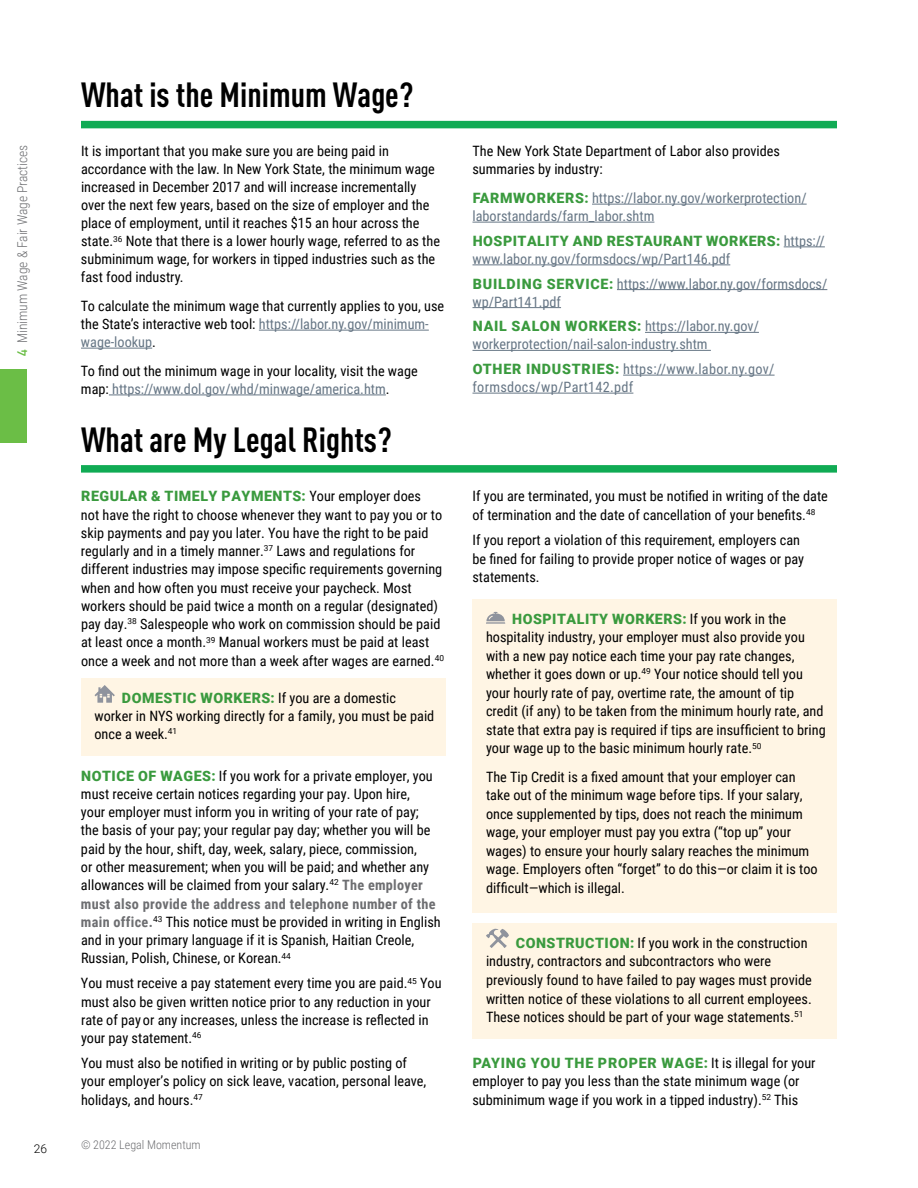
<style>
.page{position:relative;width:918px;height:1188px;background:#fff}
.page>*{position:absolute;margin:0;border:0;box-sizing:border-box;transform-origin:0 0}
.t1{font:700 condensed 34.5px "DIN Pro";color:#000}
.t2{font:14.25px/18.3px "Roboto Condensed";color:#000}
.t3{font:14.25px/24.8px "Roboto Condensed";color:#667685}
.t4{font:900 14.25px "Roboto";letter-spacing:.035em;color:#3a9a3e}
.t5{font:900 14.25px "Roboto";letter-spacing:.055em;color:#3a9a3e}
.t6{font:14.25px "Roboto Condensed";letter-spacing:.02em;color:#667685}
.t7{font:300 13.5px "Roboto Condensed";color:#6d6e71}
.t8{font:300 12px "Roboto Condensed";color:#6d6e71}
.t9{font:300 12px "Roboto";color:#000}
.s1{font-family:"DIN Alternate";font-weight:700;color:#6bbe46}
.s2{color:#667685}
.s3{font-family:"Roboto Condensed";font-weight:400;color:#000}
.s4{font-family:"Roboto";font-weight:900;color:#3a9a3e}
.s5{font-weight:700;color:#6d6e71}
.s6{font-family:"Roboto Condensed";font-weight:400;color:#667685}
</style>
<div class="page">
<div style="left:81px;top:121px;width:756px;height:7px;background:#10ab54"></div>
<hr style="left:259px;top:330px;width:170px;height:1px;background:#667685">
<hr style="left:81px;top:348px;width:71px;height:1px;background:#667685">
<hr style="left:109px;top:395px;width:277px;height:1px;background:#667685">
<hr style="left:592px;top:204px;width:215px;height:1px;background:#667685">
<hr style="left:472px;top:222px;width:182px;height:1px;background:#667685">
<hr style="left:784px;top:247px;width:41px;height:1px;background:#667685">
<hr style="left:472px;top:265px;width:258px;height:1px;background:#667685">
<hr style="left:617px;top:289px;width:210px;height:1px;background:#667685">
<hr style="left:472px;top:307px;width:89px;height:1px;background:#667685">
<hr style="left:645px;top:332px;width:114px;height:1px;background:#667685">
<hr style="left:472px;top:350px;width:239px;height:1px;background:#667685">
<hr style="left:623px;top:375px;width:152px;height:1px;background:#667685">
<hr style="left:472px;top:393px;width:161px;height:1px;background:#667685">
<div style="left:81px;top:465px;width:756px;height:8px;background:#10ab54"></div>
<div style="left:81px;top:679px;width:365px;height:77px;background:#fff5e4"></div>
<svg style="left:94px;top:685px;width:21px;height:18px"></svg>
<div style="left:472px;top:599px;width:365px;height:314px;background:#fff5e4"></div>
<div style="left:472px;top:924px;width:365px;height:115px;background:#fff5e4"></div>
<svg style="left:486px;top:612px;width:19px;height:12px"></svg>
<svg style="left:486px;top:929px;width:23px;height:19px"></svg>
<div style="left:0;top:369px;width:27px;height:74px;background:#6bbe46"></div>
<p class="t7" style="left:13px;top:356px;width:213px;rotate:-90deg"><span class="s1">4</span> Minimum Wage &amp; Fair Wage Practices</p>
<h1 class="t1" style="left:81px;top:69px;width:334px">What is the Minimum Wage?</h1>
<p class="t2" style="left:81px;top:142px;width:361px">It is important that you make sure you are being paid in accordance with the law. In New York State, the minimum wage increased in December 2017 and will increase incrementally over the next few years, based on the size of employer and the place of employment, until it reaches $15 an hour across the state.<sup>36</sup> Note that there is a lower hourly wage, referred to as the subminimum wage, for workers in tipped industries such as the fast food industry.</p>
<p class="t2" style="left:81px;top:296px;width:365px">To calculate the minimum wage that currently applies to you, use the State’s interactive web tool: <span class="s2">https://labor.ny.gov/minimum&shy;wage-lookup</span>.</p>
<p class="t2" style="left:81px;top:361px;width:338px">To find out the minimum wage in your locality, visit the wage map: <span class="s2">https://www.dol.gov/whd/minwage/america.htm</span>.</p>
<h1 class="t1" style="left:81px;top:413px;width:312px">What are My Legal Rights?</h1>
<p class="t4" style="left:81px;top:486px;width:341px">REGULAR &amp; TIMELY PAYMENTS: <span class="s3">Your employer does</span></p>
<p class="t2" style="left:81px;top:505px;width:365px">not have the right to choose whenever they want to pay you or to skip payments and pay you later. You have the right to be paid regularly and in a timely manner.<sup>37</sup> Laws and regulations for different industries may impose specific requirements governing when and how often you must receive your paycheck. Most workers should be paid twice a month on a regular (designated) pay day.<sup>38</sup> Salespeople who work on commission should be paid at least once a month.<sup>39</sup> Manual workers must be paid at least once a week and not more than a week after wages are earned.<sup>40</sup></p>
<p class="t2" style="left:95px;top:688px;width:341px;text-indent:27px"><span class="s4">DOMESTIC WORKERS:</span> If you are a domestic worker in NYS working directly for a family, you must be paid once a week.<sup>41</sup></p>
<p class="t2" style="left:81px;top:766px;width:361px"><span class="s4">NOTICE OF WAGES:</span> If you work for a private employer, you must receive certain notices regarding your pay. Upon hire,<br>your employer must inform you in writing of your rate of pay;<br>the basis of your pay; your regular pay day; whether you will be paid by the hour, shift, day, week, salary, piece, commission,<br>or other measurement; when you will be paid; and whether any allowances will be claimed from your salary.<sup>42</sup> <span class="s5">The employer must also provide the address and telephone number of the main office.</span><sup>43</sup> This notice must be provided in writing in English and in your primary language if it is Spanish, Haitian Creole, Russian, Polish, Chinese, or Korean.<sup>44</sup></p>
<p class="t2" style="left:81px;top:974px;width:362px">You must receive a pay statement every time you are paid.<sup>45</sup> You must also be given written notice prior to any reduction in your rate of pay or any increases, unless the increase is reflected in your pay statement.<sup>46</sup></p>
<p class="t2" style="left:81px;top:1053px;width:347px">You must also be notified in writing or by public posting of your employer’s policy on sick leave, vacation, personal leave, holidays, and hours.<sup>47</sup></p>
<p class="t9" style="left:34px;top:1140px;width:15px">26</p>
<p class="t8" style="left:81px;top:1136px;width:121px">© 2022 Legal Momentum</p>
<p class="t2" style="left:472px;top:142px;width:309px">The New York State Department of Labor also provides summaries by industry:</p>
<p class="t3" style="left:472px;top:188px;width:336px;line-height:18px"><span class="s4">FARMWORKERS:</span> https://labor.ny.gov/workerprotection/ laborstandards/farm_labor.shtm</p>
<p class="t4" style="left:473px;top:231px;width:354px">HOSPITALITY AND RESTAURANT WORKERS: <span class="s6">https://</span></p>
<p class="t3" style="left:473px;top:246px;width:356px">www.labor.ny.gov/formsdocs/wp/Part146.pdf<br><span class="s4">BUILDING SERVICE:</span> https://www.labor.ny.gov/formsdocs/</p>
<p class="t3" style="left:473px;top:289px;width:288px">wp/Part141.pdf<br><span class="s4">NAIL SALON WORKERS:</span> https://labor.ny.gov/</p>
<p class="t3" style="left:473px;top:331px;width:304px">workerprotection/nail-salon-industry.shtm<br><span class="s4">OTHER INDUSTRIES:</span> https://www.labor.ny.gov/</p>
<p class="t6" style="left:473px;top:377px;width:162px">formsdocs/wp/Part142.pdf</p>
<p class="t2" style="left:472px;top:486px;width:357px">If you are terminated, you must be notified in writing of the date of termination and the date of cancellation of your benefits.<sup>48</sup></p>
<p class="t2" style="left:472px;top:530px;width:333px">If you report a violation of this requirement, employers can be fined for failing to provide proper notice of wages or pay statements.</p>
<p class="t4" style="left:512px;top:609px;width:275px">HOSPITALITY WORKERS: <span class="s3">If you work in the</span></p>
<p class="t2" style="left:486px;top:627px;width:341px">hospitality industry, your employer must also provide you with a new pay notice each time your pay rate changes, whether it goes down or up.<sup>49</sup> Your notice should tell you your hourly rate of pay, overtime rate, the amount of tip credit (if any) to be taken from the minimum hourly rate, and state that extra pay is required if tips are insufficient to bring your wage up to the basic minimum hourly rate.<sup>50</sup></p>
<p class="t2" style="left:486px;top:767px;width:333px">The Tip Credit is a fixed amount that your employer can take out of the minimum wage before tips. If your salary, once supplemented by tips, does not reach the minimum wage, your employer must pay you extra (“top up” your wages) to ensure your hourly salary reaches the minimum wage. Employers often “forget” to do this—or claim it is too difficult—which is illegal.</p>
<p class="t2" style="left:486px;top:933px;width:327px;text-indent:30px"><span class="s4">CONSTRUCTION:</span> If you work in the construction industry, contractors and subcontractors who were previously found to have failed to pay wages must provide written notice of these violations to all current employees.<br>These notices should be part of your wage statements.<sup>51</sup></p>
<p class="t5" style="left:473px;top:1053px;width:344px">PAYING YOU THE PROPER WAGE: <span class="s3">It is illegal for your</span></p>
<p class="t2" style="left:472px;top:1071px;width:329px">employer to pay you less than the state minimum wage (or subminimum wage if you work in a tipped industry).<sup>52</sup> This</p>
</div>
